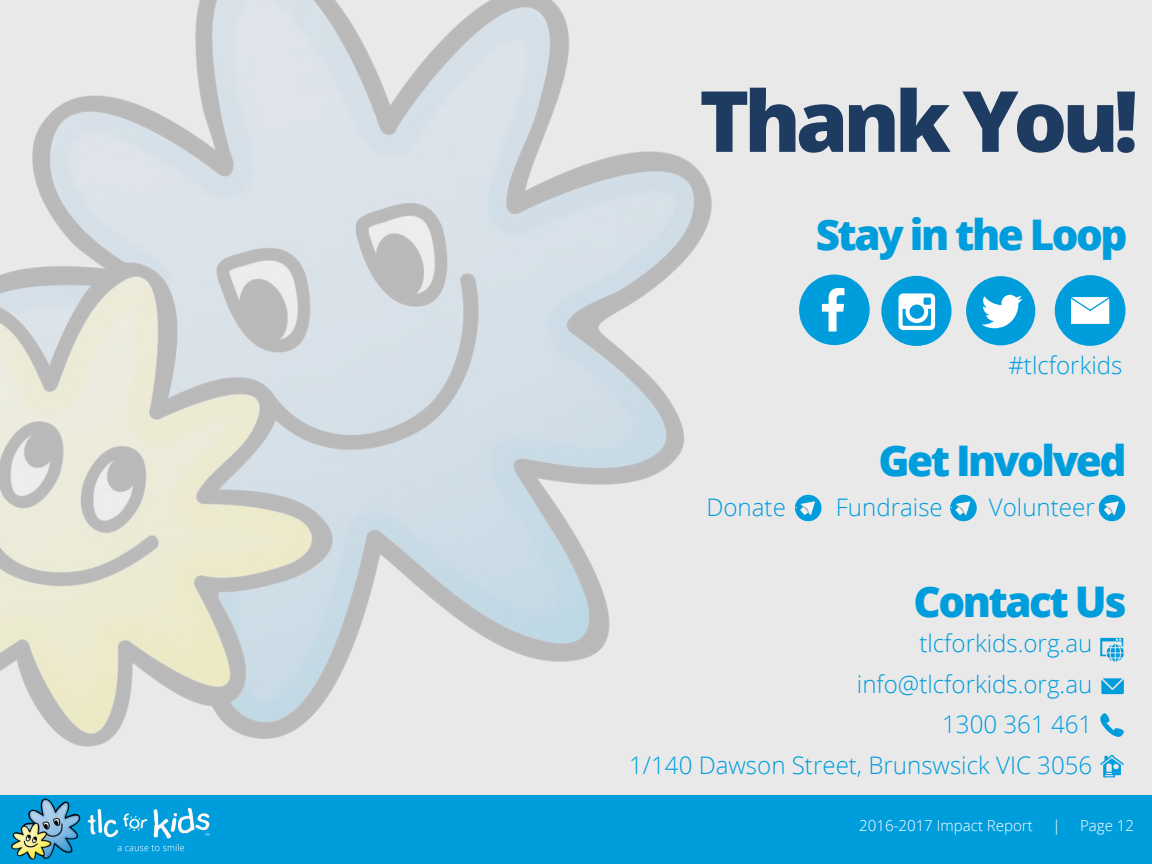
<style>
.page{position:relative;width:1152px;height:864px;background:#e9e9e9}
.page>*{position:absolute;margin:0;border:0;box-sizing:border-box;transform-origin:0 0}
.t1{font:800 84.45px "Open Sans";letter-spacing:-.06em;color:#1e3c61}
.t2{font:800 42.3px "Open Sans";letter-spacing:-.06em;color:#009ddd}
.t3{font:300 24.15px/40.5px "Open Sans";color:#009ddd;text-align:right}
.t4{font:300 15.15px "Open Sans";color:#fff}
</style>
<div class="page">
<div style="left:0;top:795px;width:1152px;height:69px;background:#009ddd"></div>
<img style="left:0;top:0;width:712px;height:747px">
<div style="left:881px;top:276px;width:71px;height:70px;background:#009ddd;border-radius:50%"></div>
<svg style="left:899px;top:293px;width:36px;height:37px"></svg>
<div style="left:966px;top:276px;width:69px;height:69px;background:#009ddd;border-radius:50%"></div>
<svg style="left:981px;top:295px;width:42px;height:33px"></svg>
<svg style="left:799px;top:275px;width:71px;height:70px"></svg>
<div style="left:1055px;top:275px;width:70px;height:71px;background:#009ddd;border-radius:50%"></div>
<svg style="left:1071px;top:297px;width:38px;height:27px"></svg>
<svg style="left:795px;top:495px;width:27px;height:26px"></svg>
<svg style="left:795px;top:497px;width:22px;height:24px"></svg>
<svg style="left:950px;top:495px;width:27px;height:26px"></svg>
<svg style="left:950px;top:497px;width:22px;height:24px"></svg>
<div style="left:1099px;top:495px;width:26px;height:26px;background:#009ddd;border-radius:50%"></div>
<svg style="left:1099px;top:497px;width:21px;height:24px"></svg>
<svg style="left:1101px;top:678px;width:23px;height:16px"></svg>
<svg style="left:1100px;top:713px;width:24px;height:24px"></svg>
<svg style="left:1100px;top:638px;width:24px;height:24px"></svg>
<svg style="left:1100px;top:755px;width:24px;height:22px"></svg>
<img style="left:11px;top:798px;width:199px;height:62px">
<h1 class="t1" style="left:699px;top:62px;width:440px">Thank You!</h1>
<h2 class="t2" style="left:816px;top:205px;width:314px">Stay in the Loop</h2>
<p class="t3" style="left:1008px;top:344px;width:116px">#tlcforkids</p>
<p class="t3" style="left:706px;top:486px;width:81px">Donate</p>
<h2 class="t2" style="left:878px;top:431px;width:250px">Get Involved</h2>
<p class="t3" style="left:836px;top:486px;width:108px">Fundraise</p>
<p class="t3" style="left:989px;top:486px;width:107px">Volunteer</p>
<h2 class="t2" style="left:914px;top:571px;width:215px">Contact Us</h2>
<p class="t3" style="left:629px;top:623px;width:465px">tlcforkids.org.au<br>info@tlcforkids.org.au<br>1300 361 461<br>1/140 Dawson Street, Brunswsick VIC 3056</p>
<p class="t4" style="left:859px;top:815px;width:175px">2016-2017 Impact Report</p>
<p class="t4" style="left:1052px;top:815px;width:10px">|</p>
<p class="t4" style="left:1080px;top:815px;width:56px">Page 12</p>
</div>
